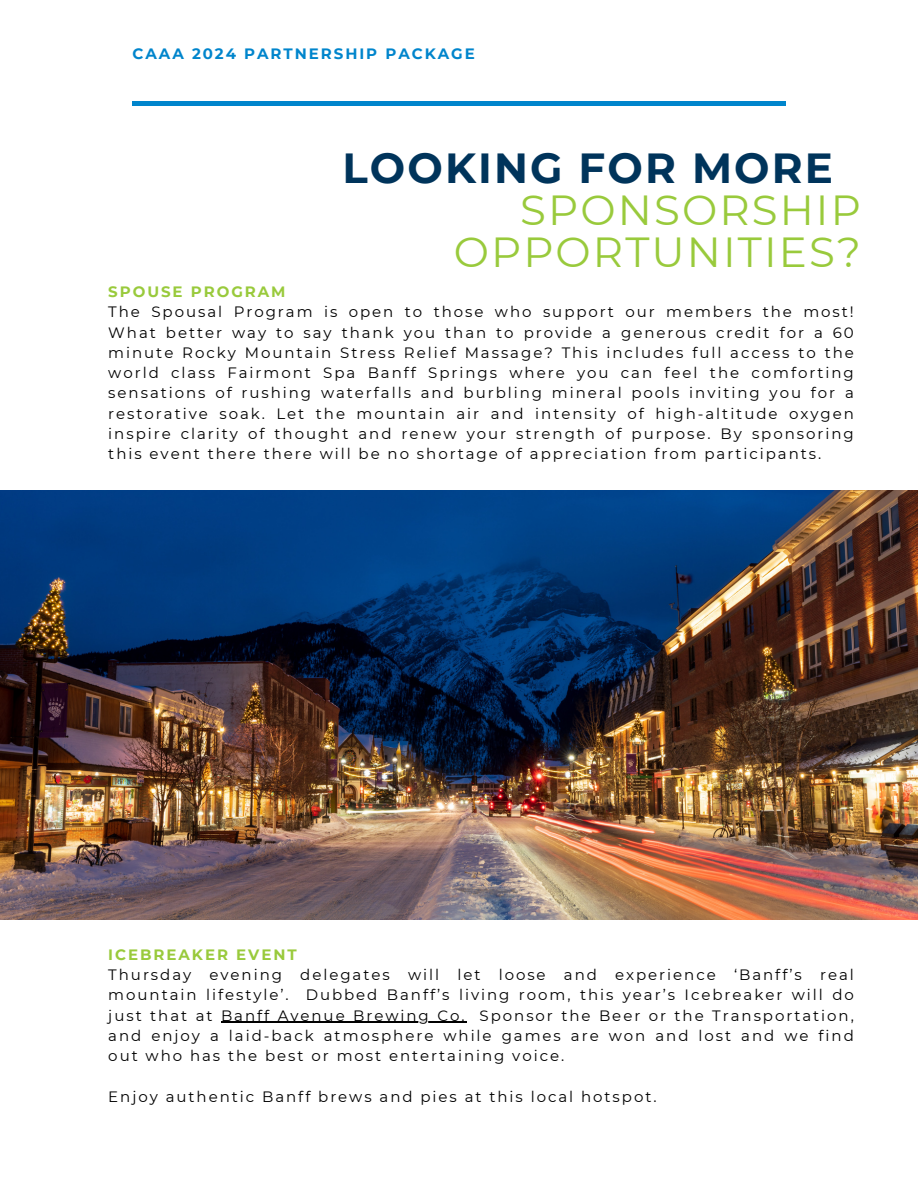
<style>
.page{position:relative;width:918px;height:1188px;background:#fff}
.page>*{position:absolute;margin:0;border:0;box-sizing:border-box;transform-origin:0 0}
.t1{font:42px/41.7px "Montserrat";letter-spacing:.05em;color:#99ca3c;text-align:right}
.t2{font:700 42px "Montserrat";letter-spacing:.05em;color:#00345b}
.t3{font:15px/20.2px "Montserrat";letter-spacing:.13em;color:#000;text-align:justify}
.t4{font:700 15px "Montserrat";letter-spacing:.13em;color:#99ca3c}
.t5{font:700 15px "Montserrat";letter-spacing:.13em;color:#0085cc}
</style>
<div class="page">
<img style="left:0;top:491px;width:918px;height:428px">
<hr style="left:221px;top:1022px;width:246px;height:1px;background:#000">
<hr style="left:132px;top:102px;width:654px;height:3px;background:#0085cc">
<p class="t5" style="left:133px;top:45px;width:344px">CAAA 2024 PARTNERSHIP PACKAGE</p>
<p class="t2" style="left:343px;top:143px;width:492px">LOOKING FOR MORE</p>
<p class="t1" style="left:454px;top:189px;width:409px">SPONSORSHIP<br>OPPORTUNITIES?</p>
<p class="t4" style="left:108px;top:283px;width:179px">SPOUSE PROGRAM</p>
<p class="t3" style="left:108px;top:302px;width:747px">The Spousal Program is open to those who support our members the most!<br>What better way to say thank you than to provide a generous credit for a 60 minute Rocky Mountain Stress Relief Massage? This includes full access to the world class Fairmont Spa Banff Springs where you can feel the comforting sensations of rushing waterfalls and burbling mineral pools inviting you for a restorative soak. Let the mountain air and intensity of high-altitude oxygen inspire clarity of thought and renew your strength of purpose. By sponsoring this event there there will be no shortage of appreciation from participants.</p>
<p class="t4" style="left:108px;top:945px;width:190px">ICEBREAKER EVENT</p>
<p class="t3" style="left:108px;top:965px;width:747px">Thursday evening delegates will let loose and experience ‘Banff’s real mountain lifestyle’. Dubbed Banff’s living room, this year’s Icebreaker will do just that at Banff Avenue Brewing Co. Sponsor the Beer or the Transportation, and enjoy a laid-back atmosphere while games are won and lost and we find out who has the best or most entertaining voice.</p>
<p class="t3" style="left:108px;top:1086px;width:550px">Enjoy authentic Banff brews and pies at this local hotspot.</p>
</div>
